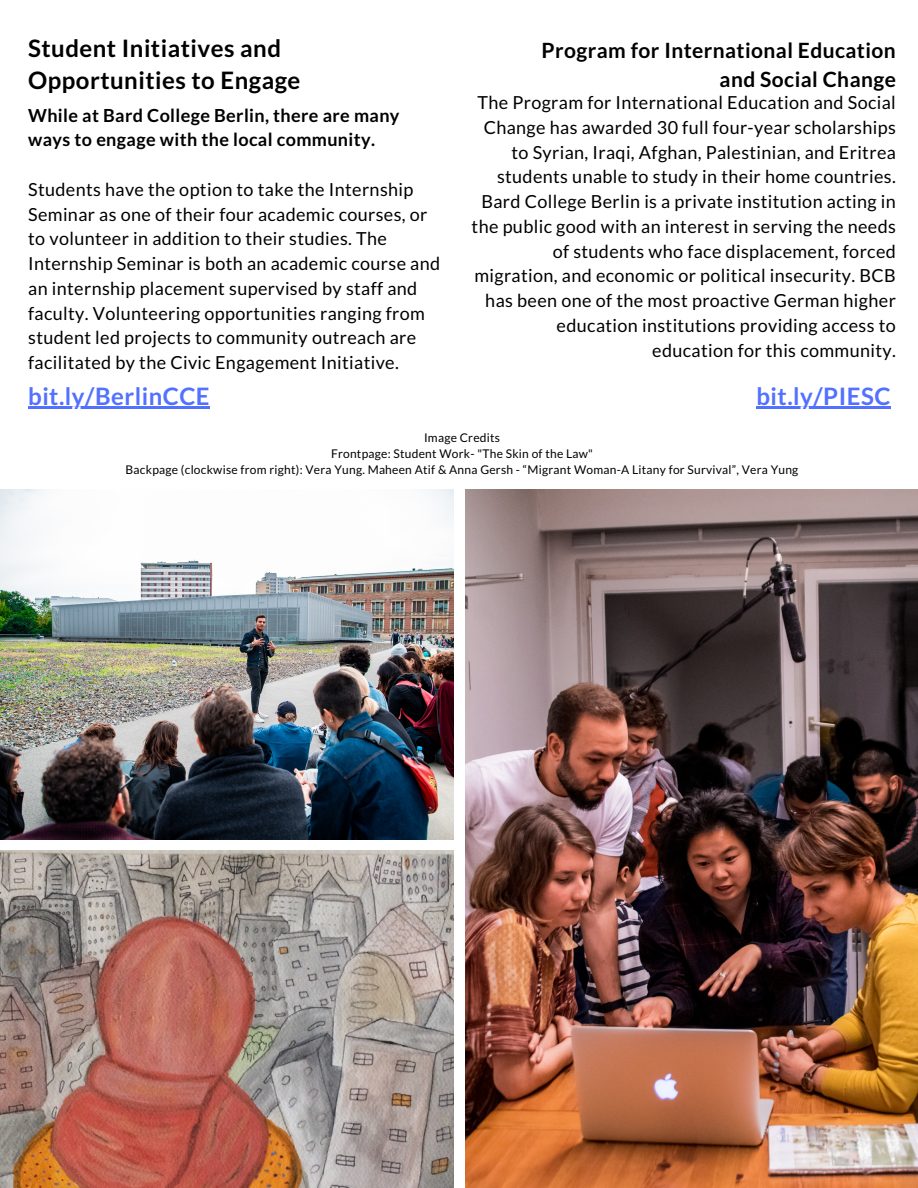
<style>
.page{position:relative;width:918px;height:1188px;background:#fff}
.page>*{position:absolute;margin:0;border:0;box-sizing:border-box;transform-origin:0 0}
.t1{font:700 24px/32.7px "Lato";letter-spacing:.02em;color:#000}
.t2{font:700 24px "Lato";letter-spacing:.02em;color:#5271ff}
.t3{font:700 21px "Lato";letter-spacing:.02em;color:#000}
.t4{font:18px/24.8px "Lato";letter-spacing:.02em;color:#000;text-align:right}
.t5{font:700 18px/24.8px "Lato";letter-spacing:.02em;color:#000}
.t6{font:12px "Lato";letter-spacing:.02em;color:#000}
</style>
<div class="page">
<img style="left:0;top:489px;width:454px;height:350px">
<img style="left:465px;top:489px;width:453px;height:699px">
<img style="left:0;top:851px;width:454px;height:337px">
<hr style="left:28px;top:407px;width:182px;height:2px;background:#5271ff">
<hr style="left:756px;top:407px;width:135px;height:2px;background:#5271ff">
<p class="t1" style="left:28px;top:31px;width:274px">Student Initiatives and<br>Opportunities to Engage</p>
<p class="t5" style="left:28px;top:102px;width:373px">While at Bard College Berlin, there are many ways to engage with the local community.</p>
<p class="t4" style="left:28px;top:176px;width:414px;text-align:left">Students have the option to take the Internship Seminar as one of their four academic courses, or to volunteer in addition to their studies. The Internship Seminar is both an academic course and an internship placement supervised by staff and faculty. Volunteering opportunities ranging from student led projects to community outreach are facilitated by the Civic Engagement Initiative.</p>
<p class="t2" style="left:28px;top:381px;width:183px">bit.ly/BerlinCCE</p>
<p class="t3" style="left:542px;top:37px;width:356px">Program for International Education</p>
<p class="t3" style="left:720px;top:66px;width:178px">and Social Change</p>
<p class="t4" style="left:472px;top:90px;width:426px">The Program for International Education and Social Change has awarded 30 full four-year scholarships to Syrian, Iraqi, Afghan, Palestinian, and Eritrea students unable to study in their home countries.<br>Bard College Berlin is a private institution acting in the public good with an interest in serving the needs of students who face displacement, forced migration, and economic or political insecurity. BCB has been one of the most proactive German higher education institutions providing access to education for this community.</p>
<p class="t2" style="left:756px;top:381px;width:135px">bit.ly/PIESC</p>
<p class="t6" style="left:424px;top:430px;width:78px">Image Credits</p>
<p class="t6" style="left:331px;top:446px;width:264px">Frontpage: Student Work- "The Skin of the Law"</p>
<p class="t6" style="left:126px;top:462px;width:674px">Backpage (clockwise from right): Vera Yung. Maheen Atif &amp; Anna Gersh - “Migrant Woman-A Litany for Survival”, Vera Yung</p>
</div>
